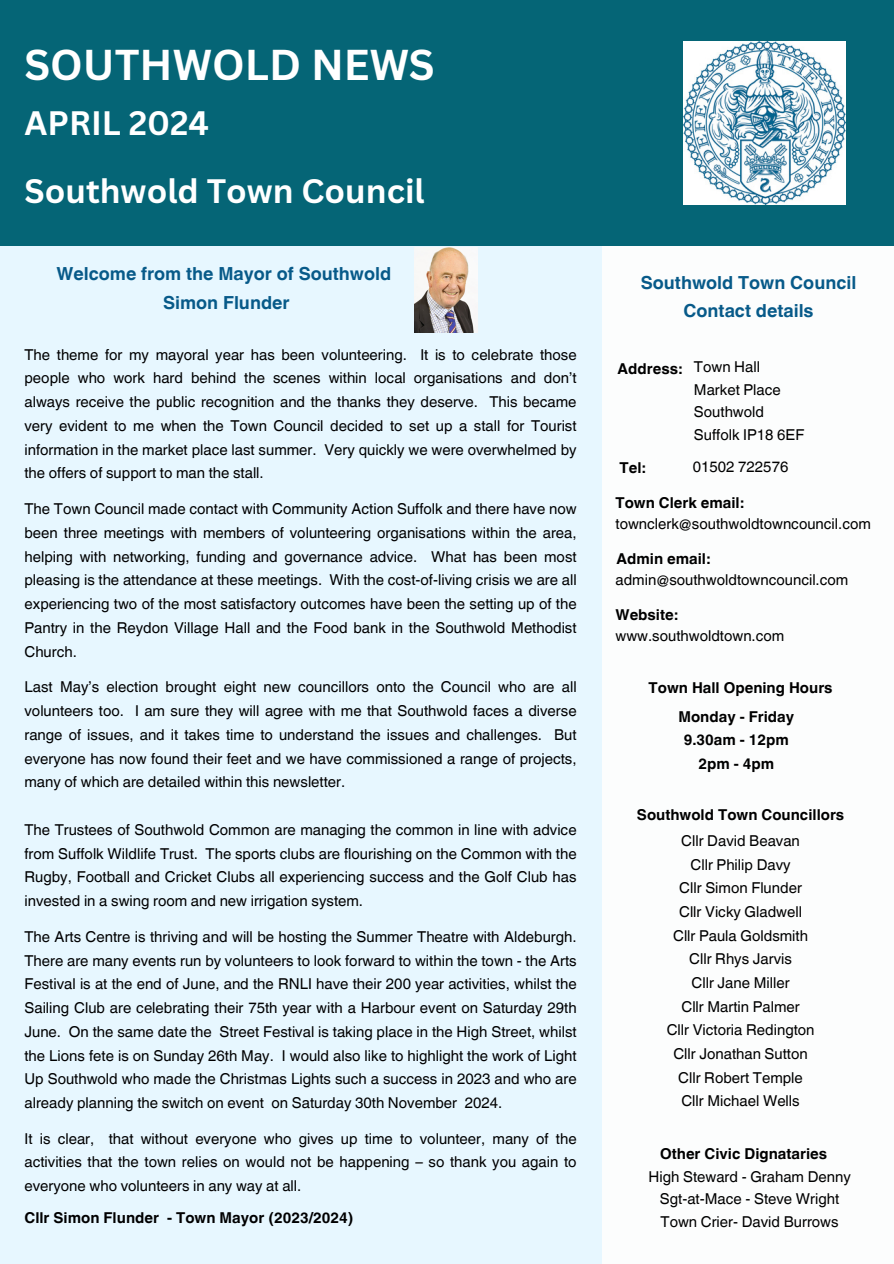
<style>
.page{position:relative;width:894px;height:1264px;background:#fff}
.page>*{position:absolute;margin:0;border:0;box-sizing:border-box;transform-origin:0 0}
.t1{font:700 42px "Canva Sans";color:#fff}
.t2{font:700 33px "Canva Sans";color:#fff}
.t3{font:700 18px/28.2px "Helvetica World";color:#075a89;text-align:center}
.t4{font:15px/23.7px "Helvetica World";color:#000;text-align:justify}
.t5{font:700 15px/23.7px "Helvetica World";color:#000;text-align:center}
</style>
<div class="page">
<div style="left:0;top:0;width:893px;height:245px;background:#056576"></div>
<img style="left:683px;top:42px;width:162px;height:163px">
<div style="left:0;top:246px;width:601px;height:1017px;background:#e7f7ff"></div>
<img style="left:414px;top:248px;width:63px;height:84px">
<p class="t1" style="left:24px;top:35px;width:411px">SOUTHWOLD NEWS</p>
<p class="t2" style="left:24px;top:99px;width:186px">APRIL 2024</p>
<p class="t2" style="left:24px;top:167px;width:401px">Southwold Town Council</p>
<p class="t3" style="left:57px;top:258px;width:336px">Welcome from the Mayor of Southwold<br>Simon Flunder</p>
<p class="t3" style="left:640px;top:266px;width:217px">Southwold Town Council<br>Contact details</p>
<h2 class="t4" style="left:24px;top:342px;width:553px">The theme for my mayoral year has been volunteering. It is to celebrate those people who work hard behind the scenes within local organisations and don’t always receive the public recognition and the thanks they deserve. This became very evident to me when the Town Council decided to set up a stall for Tourist information in the market place last summer. Very quickly we were overwhelmed by the offers of support to man the stall.</h2>
<h3 class="t4" style="left:24px;top:497px;width:553px">The Town Council made contact with Community Action Suffolk and there have now been three meetings with members of volunteering organisations within the area, helping with networking, funding and governance advice. What has been most pleasing is the attendance at these meetings. With the cost-of-living crisis we are all experiencing two of the most satisfactory outcomes have been the setting up of the Pantry in the Reydon Village Hall and the Food bank in the Southwold Methodist Church.</h3>
<p class="t4" style="left:24px;top:675px;width:553px">Last May’s election brought eight new councillors onto the Council who are all volunteers too. I am sure they will agree with me that Southwold faces a diverse range of issues, and it takes time to understand the issues and challenges. But everyone has now found their feet and we have commissioned a range of projects, many of which are detailed within this newsletter.</p>
<p class="t4" style="left:24px;top:817px;width:553px">The Trustees of Southwold Common are managing the common in line with advice from Suffolk Wildlife Trust. The sports clubs are flourishing on the Common with the Rugby, Football and Cricket Clubs all experiencing success and the Golf Club has invested in a swing room and new irrigation system.</p>
<p class="t4" style="left:24px;top:924px;width:553px">The Arts Centre is thriving and will be hosting the Summer Theatre with Aldeburgh.<br>There are many events run by volunteers to look forward to within the town - the Arts Festival is at the end of June, and the RNLI have their 200 year activities, whilst the Sailing Club are celebrating their 75th year with a Harbour event on Saturday 29th June. On the same date the Street Festival is taking place in the High Street, whilst the Lions fete is on Sunday 26th May. I would also like to highlight the work of Light Up Southwold who made the Christmas Lights such a success in 2023 and who are already planning the switch on event on Saturday 30th November 2024.</p>
<h4 class="t4" style="left:24px;top:1126px;width:553px">It is clear, that without everyone who gives up time to volunteer, many of the activities that the town relies on would not be happening – so thank you again to everyone who volunteers in any way at all.</h4>
<p class="t5" style="left:24px;top:1203px;width:330px">Cllr Simon Flunder - Town Mayor (2023/2024)</p>
<h5 class="t5" style="left:617px;top:355px;width:66px">Address:</h5>
<h4 class="t4" style="left:693px;top:355px;width:68px">Town Hall</h4>
<h5 class="t4" style="left:693px;top:378px;width:88px">Market Place</h5>
<p class="t4" style="left:693px;top:400px;width:72px">Southwold</p>
<p class="t4" style="left:693px;top:423px;width:112px">Suffolk IP18 6EF</p>
<p class="t5" style="left:619px;top:454px;width:28px">Tel:</p>
<p class="t4" style="left:692px;top:455px;width:97px">01502 722576</p>
<h5 class="t5" style="left:615px;top:489px;width:130px">Town Clerk email:</h5>
<p class="t4" style="left:615px;top:511px;width:257px">townclerk@southwoldtowncouncil.com</p>
<p class="t5" style="left:616px;top:545px;width:95px">Admin email:</p>
<h5 class="t4" style="left:615px;top:567px;width:234px">admin@southwoldtowncouncil.com</h5>
<p class="t5" style="left:615px;top:601px;width:64px">Website:</p>
<p class="t4" style="left:615px;top:623px;width:170px">www.southwoldtown.com</p>
<p class="t5" style="left:648px;top:674px;width:185px">Town Hall Opening Hours</p>
<p class="t5" style="left:678px;top:703px;width:117px">Monday - Friday<br>9.30am - 12pm<br>2pm - 4pm</p>
<h5 class="t5" style="left:636px;top:801px;width:209px">Southwold Town Councillors</h5>
<p class="t4" style="left:681px;top:829px;width:120px">Cllr David Beavan</p>
<h5 class="t4" style="left:690px;top:852px;width:101px">Cllr Philip Davy</h5>
<p class="t4" style="left:679px;top:876px;width:124px">Cllr Simon Flunder</p>
<h5 class="t4" style="left:679px;top:900px;width:124px">Cllr Vicky Gladwell</h5>
<h5 class="t4" style="left:673px;top:923px;width:136px">Cllr Paula Goldsmith</h5>
<h5 class="t4" style="left:689px;top:947px;width:104px">Cllr Rhys Jarvis</h5>
<p class="t4" style="left:691px;top:970px;width:99px">Cllr Jane Miller</p>
<p class="t4" style="left:681px;top:994px;width:120px">Cllr Martin Palmer</p>
<p class="t4" style="left:666px;top:1018px;width:149px">Cllr Victoria Redington</p>
<p class="t4" style="left:673px;top:1041px;width:136px">Cllr Jonathan Sutton</p>
<p class="t4" style="left:678px;top:1065px;width:126px">Cllr Robert Temple</p>
<p class="t4" style="left:681px;top:1089px;width:120px">Cllr Michael Wells</p>
<p class="t5" style="left:660px;top:1140px;width:168px">Other Civic Dignataries</p>
<p class="t4" style="left:648px;top:1164px;width:204px">High Steward - Graham Denny</p>
<p class="t4" style="left:659px;top:1187px;width:181px">Sgt-at-Mace - Steve Wright</p>
<h5 class="t4" style="left:660px;top:1209px;width:179px">Town Crier- David Burrows</h5>
</div>
